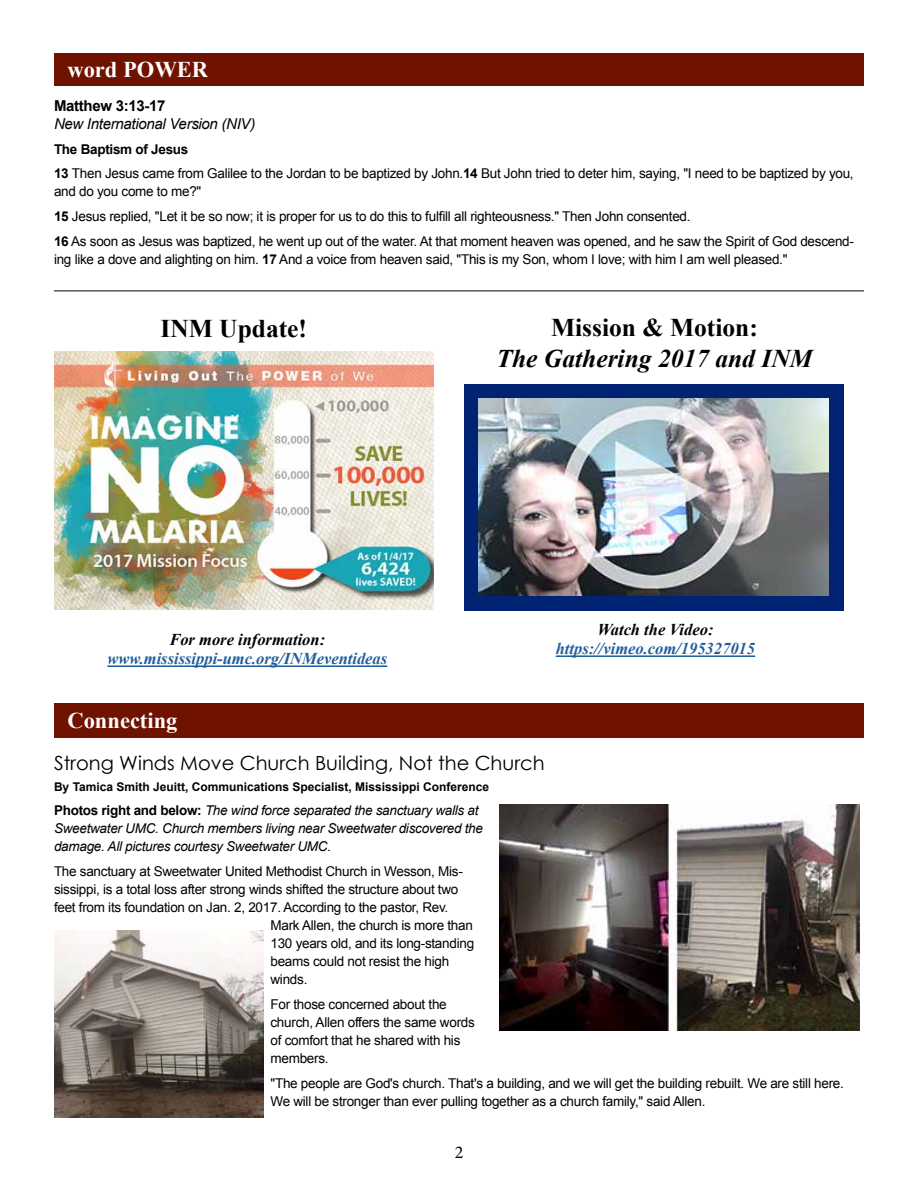
<style>
.page{position:relative;width:918px;height:1188px;background:#fff}
.page>*{position:absolute;margin:0;border:0;box-sizing:border-box;transform-origin:0 0}
.t1{font:700 25.5px "Times New Roman";color:#000}
.t2{font:italic 700 25.5px "Times New Roman";color:#000}
.t3{font:700 22.5px "Times New Roman";color:#fff}
.t4{font:19.5px "Century Gothic";color:#000}
.t5{font:18px "Minion Pro";color:#000}
.t6{font:italic 700 16.5px "Times New Roman";color:#215e9e}
.t7{font:italic 700 16.5px "Times New Roman";color:#000}
.t8{font:italic 15px "Arial";letter-spacing:-.02em;color:#000}
.t9{font:700 15px "Arial";letter-spacing:-.02em;color:#000}
.t10{font:13.5px/18px "Arial";letter-spacing:-.02em;color:#000}
.t11{font:italic 13.5px/18px "Arial";letter-spacing:-.02em;color:#000}
.t12{font:700 12px "Arial";color:#000}
.s1{font-weight:700}
.s2{font-weight:700;font-style:normal}
</style>
<div class="page">
<div style="left:54px;top:53px;width:810px;height:33px;background:#6f1200"></div>
<hr style="left:54px;top:291px;width:810px;height:1px;background:#000">
<hr style="left:556px;top:655px;width:199px;height:2px;background:#215e9e">
<hr style="left:107px;top:665px;width:280px;height:2px;background:#215e9e">
<div style="left:464px;top:384px;width:380px;height:226px;background:#002374"></div>
<img style="left:478px;top:398px;width:350px;height:197px">
<img style="left:54px;top:351px;width:380px;height:259px">
<div style="left:54px;top:703px;width:810px;height:34px;background:#6f1200"></div>
<img style="left:499px;top:805px;width:360px;height:225px">
<img style="left:54px;top:930px;width:210px;height:187px">
<h2 class="t3" style="left:68px;top:54px;width:142px">word POWER</h2>
<p class="t9" style="left:54px;top:96px;width:113px">Matthew 3:13-17</p>
<p class="t8" style="left:54px;top:114px;width:203px">New International Version (NIV)</p>
<p class="t10" style="left:54px;top:137px;width:801px;line-height:24.8px"><span class="s1">The Baptism of Jesus<br>13</span> Then Jesus came from Galilee to the Jordan to be baptized by John.<span class="s1">14</span> But John tried to deter him, saying, "I need to be baptized by you,</p>
<p class="t10" style="left:54px;top:179px;width:802px;line-height:24.8px">and do you come to me?"<br><span class="s1">15</span> Jesus replied, "Let it be so now; it is proper for us to do this to fulfill all righteousness." Then John consented.<br><span class="s1">16</span> As soon as Jesus was baptized, he went up out of the water. At that moment heaven was opened, and he saw the Spirit of God descend-</p>
<p class="t10" style="left:54px;top:250px;width:735px">ing like a dove and alighting on him. <span class="s1">17</span> And a voice from heaven said, "This is my Son, whom I love; with him I am well pleased."</p>
<h1 class="t1" style="left:161px;top:310px;width:148px">INM Update!</h1>
<p class="t7" style="left:169px;top:628px;width:157px">For more information:</p>
<p class="t6" style="left:107px;top:647px;width:281px">www.mississippi-umc.org/INMeventideas</p>
<h1 class="t1" style="left:551px;top:310px;width:208px">Mission &amp; Motion:</h1>
<h1 class="t2" style="left:496px;top:341px;width:317px">The Gathering 2017 and INM</h1>
<p class="t7" style="left:597px;top:618px;width:118px">Watch the Video:</p>
<p class="t6" style="left:556px;top:637px;width:201px">https://vimeo.com/195327015</p>
<h2 class="t3" style="left:68px;top:705px;width:112px">Connecting</h2>
<h3 class="t4" style="left:54px;top:751px;width:492px">Strong Winds Move Church Building, Not the Church</h3>
<p class="t12" style="left:54px;top:779px;width:437px">By Tamica Smith Jeuitt, Communications Specialist, Mississippi Conference</p>
<p class="t11" style="left:54px;top:802px;width:431px"><span class="s2">Photos right and below:</span> The wind force separated the sanctuary walls at<br>Sweetwater UMC. Church members living near Sweetwater discovered the damage. All pictures courtesy Sweetwater UMC.</p>
<p class="t10" style="left:54px;top:863px;width:410px">The sanctuary at Sweetwater United Methodist Church in Wesson, Mis-</p>
<p class="t10" style="left:54px;top:881px;width:406px">sissippi, is a total loss after strong winds shifted the structure about two</p>
<p class="t10" style="left:54px;top:899px;width:396px">feet from its foundation on Jan. 2, 2017. According to the pastor, Rev.</p>
<p class="t10" style="left:271px;top:917px;width:204px">Mark Allen, the church is more than</p>
<p class="t10" style="left:271px;top:935px;width:205px">130 years old, and its long-standing</p>
<p class="t10" style="left:271px;top:953px;width:180px">beams could not resist the high</p>
<p class="t10" style="left:271px;top:971px;width:38px">winds.</p>
<p class="t10" style="left:271px;top:995px;width:206px">For those concerned about the church, Allen offers the same words of comfort that he shared with his members.</p>
<p class="t10" style="left:271px;top:1074px;width:575px">"The people are God's church. That's a building, and we will get the building rebuilt. We are still here.<br>We will be stronger than ever pulling together as a church family," said Allen.</p>
<h3 class="t5" style="left:455px;top:1140px;width:10px">2</h3>
</div>
